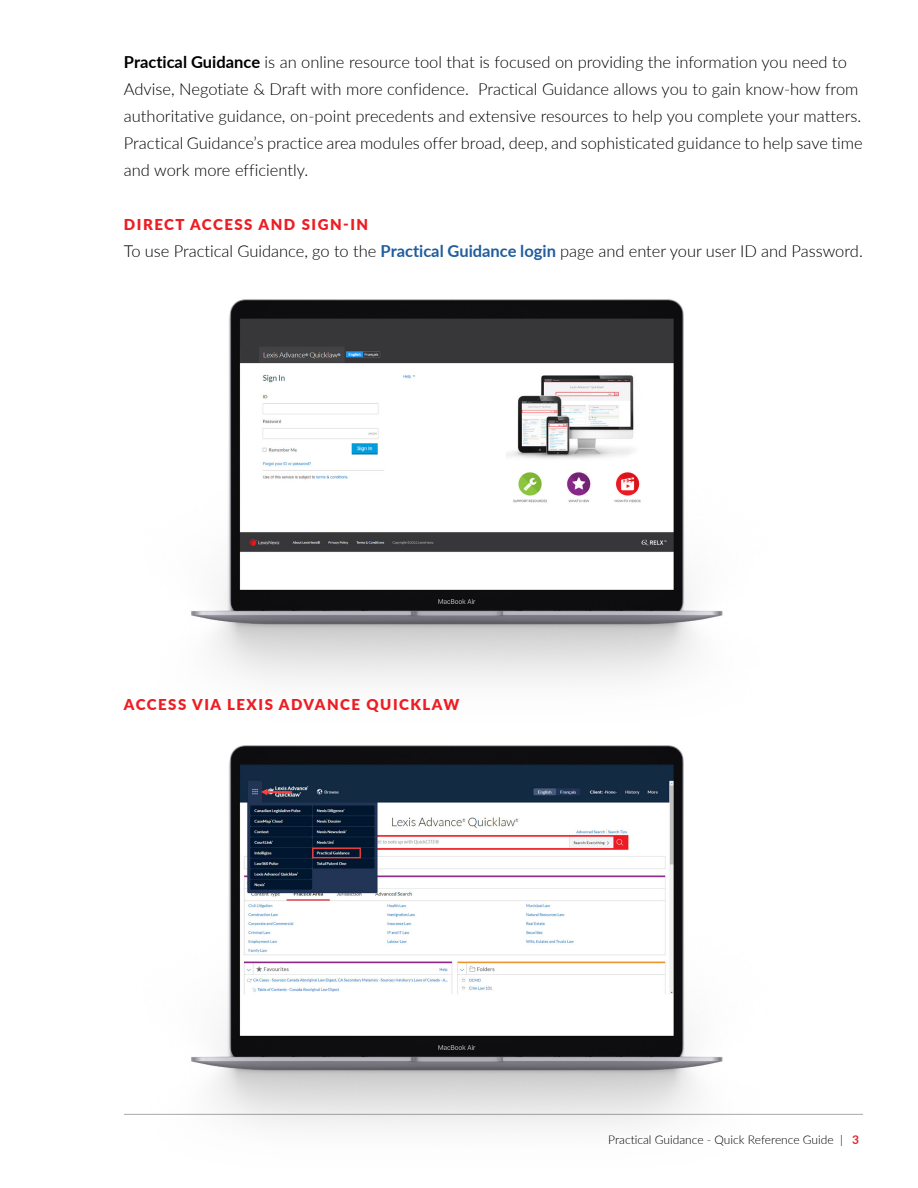
<style>
.page{position:relative;width:918px;height:1188px;background:#fff}
.page>*{position:absolute;margin:0;border:0;box-sizing:border-box;transform-origin:0 0}
.t1{font:300 16.5px/27px "Lato";color:#000}
.t2{font:900 15px "Lato";letter-spacing:.1em;color:#ed1d24}
.t3{font:300 12px "Lato";color:#000}
.s1{font-weight:700}
.s2{font-weight:700;color:#215e9e}
.s3{font-weight:700;color:#ed1d24}
</style>
<div class="page">
<hr style="left:124px;top:1114px;width:739px;height:1px;background:#a7a9ac">
<img style="left:191px;top:299px;width:532px;height:383px">
<img style="left:124px;top:745px;width:680px;height:383px">
<p class="t1" style="left:124px;top:48px;width:740px"><span class="s1">Practical Guidance</span> is an online resource tool that is focused on providing the information you need to Advise, Negotiate &amp; Draft with more confidence. Practical Guidance allows you to gain know-how from authoritative guidance, on-point precedents and extensive resources to help you complete your matters.<br>Practical Guidance’s practice area modules offer broad, deep, and sophisticated guidance to help save time and work more efficiently.</p>
<p class="t2" style="left:124px;top:214px;width:246px">DIRECT ACCESS AND SIGN-IN</p>
<p class="t1" style="left:124px;top:237px;width:740px">To use Practical Guidance, go to the <span class="s2">Practical Guidance login</span> page and enter your user ID and Password.</p>
<p class="t2" style="left:124px;top:693px;width:337px">ACCESS VIA LEXIS ADVANCE QUICKLAW</p>
<p class="t3" style="left:608px;top:1131px;width:252px">Practical Guidance - Quick Reference Guide | <span class="s3">3</span></p>
</div>
